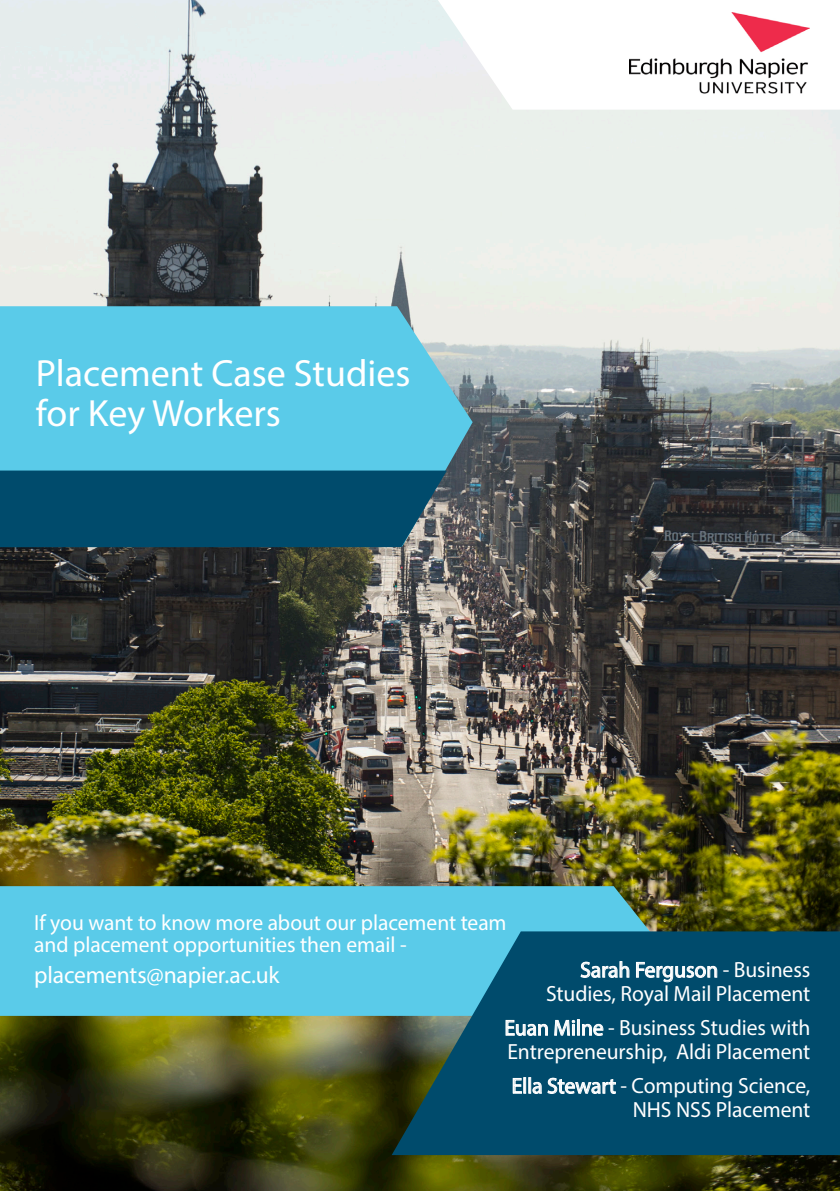
<style>
.page{position:relative;width:840px;height:1191px;background:#fff}
.page>*{position:absolute;margin:0;border:0;box-sizing:border-box;transform-origin:0 0}
.t1{font:38px/40px "Myriad Pro";color:#fff}
.Body_text{font:24px "Myriad Pro";letter-spacing:-.005em;color:#fff}
.Body_text-2{font:22px/24px "Myriad Pro";letter-spacing:-.005em;color:#fff}
</style>
<div class="page">
<img style="left:0;top:0;width:839px;height:1191px">
<svg style="left:437px;top:0;width:402px;height:110px"></svg>
<svg style="left:0;top:306px;width:472px;height:240px;background:#60c7e2"></svg>
<div style="left:0;top:470px;width:446px;height:77px;background:#004b6c"></div>
<div style="left:0;top:886px;width:689px;height:130px;background:#5acbe9"></div>
<svg style="left:391px;top:931px;width:448px;height:224px;background:#0c5773"></svg>
<svg style="left:580px;top:961px;width:49px;height:17px"></svg>
<svg style="left:635px;top:962px;width:81px;height:20px;background:#457b93"></svg>
<svg style="left:505px;top:1020px;width:42px;height:20px"></svg>
<svg style="left:554px;top:1018px;width:49px;height:22px"></svg>
<svg style="left:512px;top:1077px;width:29px;height:17px"></svg>
<svg style="left:547px;top:1077px;width:68px;height:19px"></svg>
<img style="left:629px;top:13px;width:180px;height:83px">
<p class="t1" style="left:36px;top:353px;width:376px">Placement Case Studies for Key Workers</p>
<p class="Body_text-2" style="left:34px;top:911px;width:473px;line-height:22px">If you want to know more about our placement team and placement opportunities then email -</p>
<p class="Body_text" style="left:34px;top:960px;width:247px">placements@napier.ac.uk</p>
<p class="Body_text-2" style="left:545px;top:957px;width:266px;text-align:right">Sarah Ferguson - Business<br>Studies, Royal Mail Placement</p>
<p class="Body_text-2" style="left:504px;top:1015px;width:307px">Euan Milne - Business Studies with<br>Entrepreneurship, Aldi Placement</p>
<p class="Body_text-2" style="left:511px;top:1073px;width:300px">Ella Stewart - Computing Science,</p>
<p class="Body_text-2" style="left:632px;top:1097px;width:179px">NHS NSS Placement</p>
</div>
